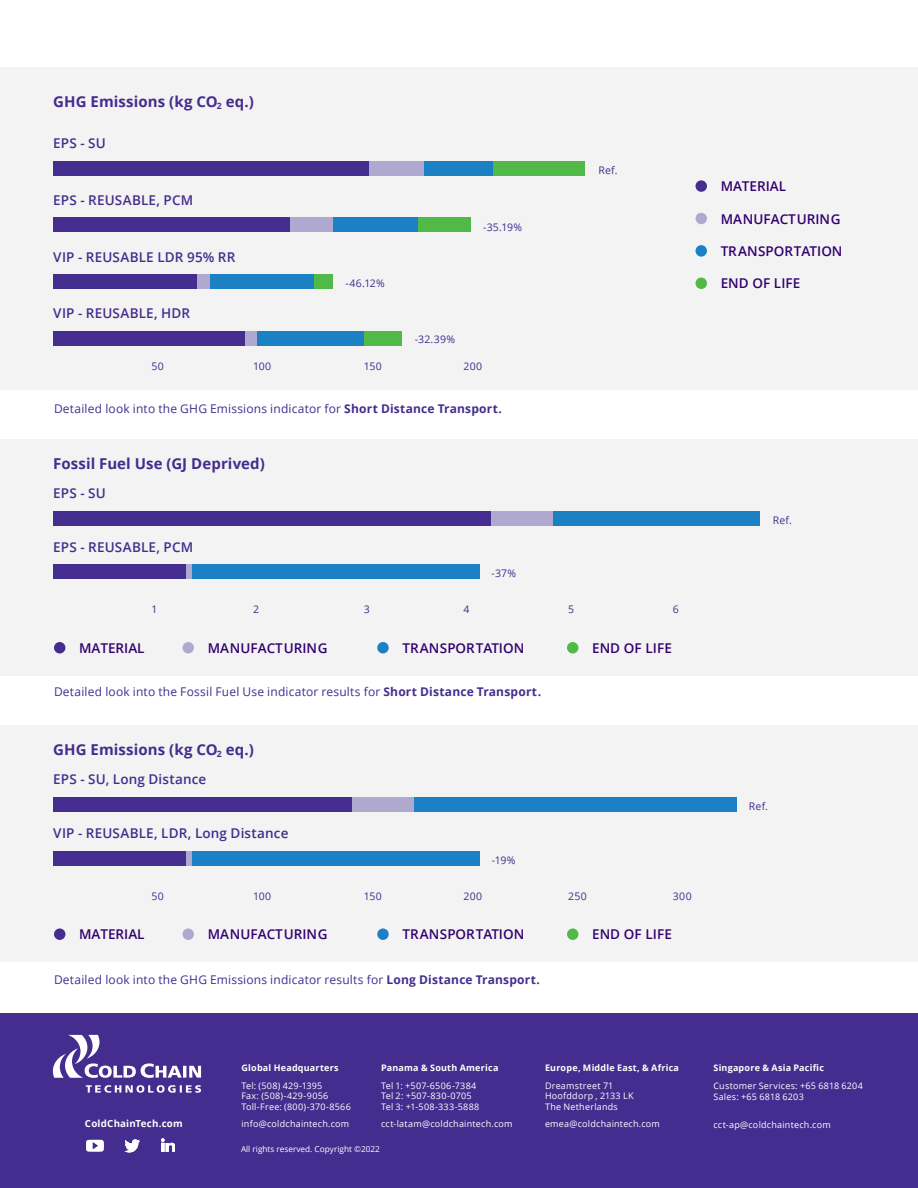
<style>
.page{position:relative;width:918px;height:1188px;background:#fff}
.page>*{position:absolute;margin:0;border:0;box-sizing:border-box;transform-origin:0 0}
.Large_Number{font:700 15px "Open Sans";letter-spacing:.01em;color:#442d8e}
.t1{font:600 13.5px "Open Sans";color:#33006f}
.Large_Number-2{font:600 13.5px "Open Sans";letter-spacing:.01em;color:#442d8e}
.t2{font:12px "Open Sans";letter-spacing:.015em;color:#442d8e}
.Large_Number-3{font:10.5px "Open Sans";letter-spacing:.025em;color:#442d8e}
.t3{font:700 9.75px "Open Sans";letter-spacing:.02em;color:#fff}
.t4{font:9px/10.8px "Open Sans";letter-spacing:.025em;color:#fff}
.t5{font:700 9px "Open Sans";letter-spacing:.025em;color:#fff}
.t6{font:8.25px "Open Sans";color:#fff}
.s1{font-weight:700}
</style>
<div class="page">
<div style="left:0;top:68px;width:918px;height:322px;background:#f3f3f3"></div>
<div style="left:0;top:439px;width:918px;height:237px;background:#f3f3f3"></div>
<div style="left:0;top:725px;width:918px;height:237px;background:#f3f3f3"></div>
<div style="left:0;top:1013px;width:918px;height:175px;background:#442d8e"></div>
<svg style="left:86px;top:1085px;width:115px;height:8px"></svg>
<svg style="left:53px;top:1035px;width:148px;height:43px"></svg>
<svg style="left:87px;top:1140px;width:17px;height:12px"></svg>
<svg style="left:124px;top:1139px;width:16px;height:13px"></svg>
<svg style="left:161px;top:1138px;width:14px;height:14px"></svg>
<div style="left:492px;top:161px;width:93px;height:15px;background:#51b948"></div>
<div style="left:423px;top:161px;width:70px;height:15px;background:#1b81c4"></div>
<div style="left:368px;top:161px;width:55px;height:15px;background:#afa9cf"></div>
<div style="left:53px;top:161px;width:315px;height:15px;background:#442d8e"></div>
<div style="left:333px;top:218px;width:85px;height:14px;background:#1b81c4"></div>
<div style="left:418px;top:218px;width:53px;height:14px;background:#51b948"></div>
<div style="left:289px;top:218px;width:44px;height:14px;background:#afa9cf"></div>
<div style="left:53px;top:218px;width:236px;height:14px;background:#442d8e"></div>
<div style="left:205px;top:274px;width:110px;height:15px;background:#1b81c4"></div>
<div style="left:314px;top:274px;width:19px;height:15px;background:#51b948"></div>
<div style="left:196px;top:274px;width:14px;height:15px;background:#afa9cf"></div>
<div style="left:53px;top:274px;width:144px;height:15px;background:#442d8e"></div>
<div style="left:257px;top:331px;width:108px;height:14px;background:#1b81c4"></div>
<div style="left:364px;top:331px;width:38px;height:14px;background:#51b948"></div>
<div style="left:53px;top:331px;width:193px;height:14px;background:#442d8e"></div>
<div style="left:245px;top:331px;width:12px;height:14px;background:#afa9cf"></div>
<div style="left:696px;top:180px;width:11px;height:12px;background:#442d8e;border-radius:50%"></div>
<div style="left:696px;top:213px;width:11px;height:11px;background:#afa9cf;border-radius:50%"></div>
<div style="left:696px;top:245px;width:11px;height:12px;background:#1b81c4;border-radius:50%"></div>
<div style="left:696px;top:278px;width:11px;height:11px;background:#51b948;border-radius:50%"></div>
<div style="left:552px;top:511px;width:208px;height:14px;background:#1b81c4"></div>
<div style="left:413px;top:797px;width:223px;height:15px;background:#1b81c4"></div>
<div style="left:635px;top:797px;width:102px;height:15px;background:#1b81c4"></div>
<div style="left:490px;top:511px;width:62px;height:14px;background:#afa9cf"></div>
<div style="left:351px;top:797px;width:62px;height:15px;background:#afa9cf"></div>
<div style="left:53px;top:511px;width:437px;height:14px;background:#442d8e"></div>
<div style="left:53px;top:797px;width:299px;height:15px;background:#442d8e"></div>
<div style="left:191px;top:564px;width:289px;height:15px;background:#1b81c4"></div>
<div style="left:191px;top:851px;width:289px;height:14px;background:#1b81c4"></div>
<div style="left:186px;top:564px;width:6px;height:15px;background:#afa9cf"></div>
<div style="left:186px;top:851px;width:6px;height:14px;background:#afa9cf"></div>
<div style="left:53px;top:564px;width:133px;height:15px;background:#442d8e"></div>
<div style="left:53px;top:851px;width:133px;height:14px;background:#442d8e"></div>
<div style="left:54px;top:642px;width:11px;height:11px;background:#442d8e;border-radius:50%"></div>
<div style="left:54px;top:928px;width:11px;height:12px;background:#442d8e;border-radius:50%"></div>
<div style="left:183px;top:642px;width:11px;height:11px;background:#afa9cf;border-radius:50%"></div>
<div style="left:183px;top:928px;width:11px;height:12px;background:#afa9cf;border-radius:50%"></div>
<div style="left:377px;top:642px;width:12px;height:11px;background:#1b81c4;border-radius:50%"></div>
<div style="left:377px;top:928px;width:12px;height:12px;background:#1b81c4;border-radius:50%"></div>
<div style="left:567px;top:642px;width:11px;height:11px;background:#51b948;border-radius:50%"></div>
<div style="left:567px;top:928px;width:11px;height:12px;background:#51b948;border-radius:50%"></div>
<p class="Large_Number" style="left:53px;top:91px;width:202px">GHG Emissions (kg CO<sub>2</sub> eq.)</p>
<p class="Large_Number-2" style="left:53px;top:134px;width:54px">EPS - SU</p>
<p class="Large_Number-2" style="left:53px;top:191px;width:142px">EPS - REUSABLE, PCM</p>
<p class="Large_Number-2" style="left:53px;top:248px;width:184px">VIP - REUSABLE LDR 95% RR</p>
<p class="Large_Number-2" style="left:53px;top:304px;width:138px">VIP - REUSABLE, HDR</p>
<p class="Large_Number-3" style="left:345px;top:276px;width:41px">-46.12%</p>
<p class="Large_Number-3" style="left:483px;top:220px;width:40px">-35.19%</p>
<p class="Large_Number-3" style="left:415px;top:332px;width:42px">-32.39%</p>
<p class="Large_Number-3" style="left:152px;top:359px;width:14px">50</p>
<p class="Large_Number-3" style="left:253px;top:359px;width:20px">100</p>
<p class="Large_Number-3" style="left:364px;top:359px;width:19px">150</p>
<p class="Large_Number-3" style="left:464px;top:359px;width:20px">200</p>
<p class="t2" style="left:54px;top:401px;width:449px">Detailed look into the GHG Emissions indicator for <span class="s1">Short Distance Transport.</span></p>
<p class="Large_Number" style="left:53px;top:453px;width:213px">Fossil Fuel Use (GJ Deprived)</p>
<p class="Large_Number-2" style="left:53px;top:484px;width:54px">EPS - SU</p>
<p class="Large_Number-2" style="left:53px;top:538px;width:142px">EPS - REUSABLE, PCM</p>
<p class="Large_Number-3" style="left:152px;top:602px;width:8px">1</p>
<h2 class="t1" style="left:79px;top:639px;width:67px">MATERIAL</h2>
<p class="Large_Number-3" style="left:253px;top:602px;width:8px">2</p>
<h2 class="t1" style="left:208px;top:639px;width:122px">MANUFACTURING</h2>
<p class="Large_Number-3" style="left:364px;top:602px;width:8px">3</p>
<p class="Large_Number-3" style="left:464px;top:602px;width:8px">4</p>
<p class="Large_Number-3" style="left:492px;top:566px;width:26px">-37%</p>
<h2 class="t1" style="left:402px;top:639px;width:123px">TRANSPORTATION</h2>
<p class="t2" style="left:54px;top:684px;width:489px">Detailed look into the Fossil Fuel Use indicator results for <span class="s1">Short Distance Transport.</span></p>
<p class="Large_Number" style="left:53px;top:739px;width:202px">GHG Emissions (kg CO<sub>2</sub> eq.)</p>
<p class="Large_Number-2" style="left:53px;top:770px;width:155px">EPS - SU, Long Distance</p>
<p class="Large_Number-2" style="left:53px;top:824px;width:237px">VIP - REUSABLE, LDR, Long Distance</p>
<p class="Large_Number-3" style="left:492px;top:853px;width:25px">-19%</p>
<p class="Large_Number-3" style="left:152px;top:889px;width:14px">50</p>
<p class="Large_Number-3" style="left:253px;top:889px;width:20px">100</p>
<p class="Large_Number-3" style="left:364px;top:889px;width:19px">150</p>
<p class="Large_Number-3" style="left:464px;top:889px;width:20px">200</p>
<h2 class="t1" style="left:79px;top:925px;width:67px">MATERIAL</h2>
<h2 class="t1" style="left:208px;top:925px;width:122px">MANUFACTURING</h2>
<h2 class="t1" style="left:402px;top:925px;width:123px">TRANSPORTATION</h2>
<p class="t2" style="left:54px;top:972px;width:487px">Detailed look into the GHG Emissions indicator results for <span class="s1">Long Distance Transport.</span></p>
<p class="Large_Number-3" style="left:598px;top:163px;width:21px">Ref.</p>
<p class="Large_Number-3" style="left:568px;top:602px;width:8px">5</p>
<p class="Large_Number-3" style="left:673px;top:602px;width:8px">6</p>
<h2 class="t1" style="left:592px;top:639px;width:81px">END OF LIFE</h2>
<p class="Large_Number-3" style="left:568px;top:889px;width:20px">250</p>
<p class="Large_Number-3" style="left:673px;top:889px;width:20px">300</p>
<h2 class="t1" style="left:592px;top:925px;width:81px">END OF LIFE</h2>
<h2 class="t1" style="left:721px;top:177px;width:67px">MATERIAL</h2>
<h2 class="t1" style="left:721px;top:209px;width:122px">MANUFACTURING</h2>
<h2 class="t1" style="left:721px;top:242px;width:123px">TRANSPORTATION</h2>
<h2 class="t1" style="left:721px;top:274px;width:81px">END OF LIFE</h2>
<p class="Large_Number-3" style="left:773px;top:513px;width:21px">Ref.</p>
<p class="Large_Number-3" style="left:749px;top:799px;width:21px">Ref.</p>
<p class="t3" style="left:85px;top:1117px;width:99px">ColdChainTech.com</p>
<p class="t5" style="left:242px;top:1062px;width:99px">Global Headquarters</p>
<p class="t4" style="left:242px;top:1080px;width:111px">Tel: (508) 429-1395<br>Fax: (508)-429-9056<br>Toll-Free: (800)-370-8566</p>
<p class="t4" style="left:242px;top:1119px;width:109px">info@coldchaintech.com</p>
<p class="t5" style="left:381px;top:1062px;width:119px">Panama &amp; South America</p>
<p class="t4" style="left:381px;top:1080px;width:100px">Tel 1: +507-6506-7384<br>Tel 2: +507-830-0705<br>Tel 3: +1-508-333-5888</p>
<p class="t4" style="left:381px;top:1119px;width:133px">cct-latam@coldchaintech.com</p>
<p class="t6" style="left:241px;top:1144px;width:140px">All rights reserved. Copyright ©2022</p>
<p class="t5" style="left:545px;top:1062px;width:136px">Europe, Middle East, &amp; Africa</p>
<p class="t4" style="left:545px;top:1080px;width:90px">Dreamstreet 71<br>Hoofddorp , 2133 LK<br>The Netherlands</p>
<p class="t4" style="left:545px;top:1119px;width:117px">emea@coldchaintech.com</p>
<p class="t5" style="left:713px;top:1062px;width:112px">Singapore &amp; Asia Pacific</p>
<p class="t4" style="left:713px;top:1080px;width:151px">Customer Services: +65 6818 6204<br>Sales: +65 6818 6203</p>
<p class="t4" style="left:713px;top:1119px;width:119px">cct-ap@coldchaintech.com</p>
</div>
